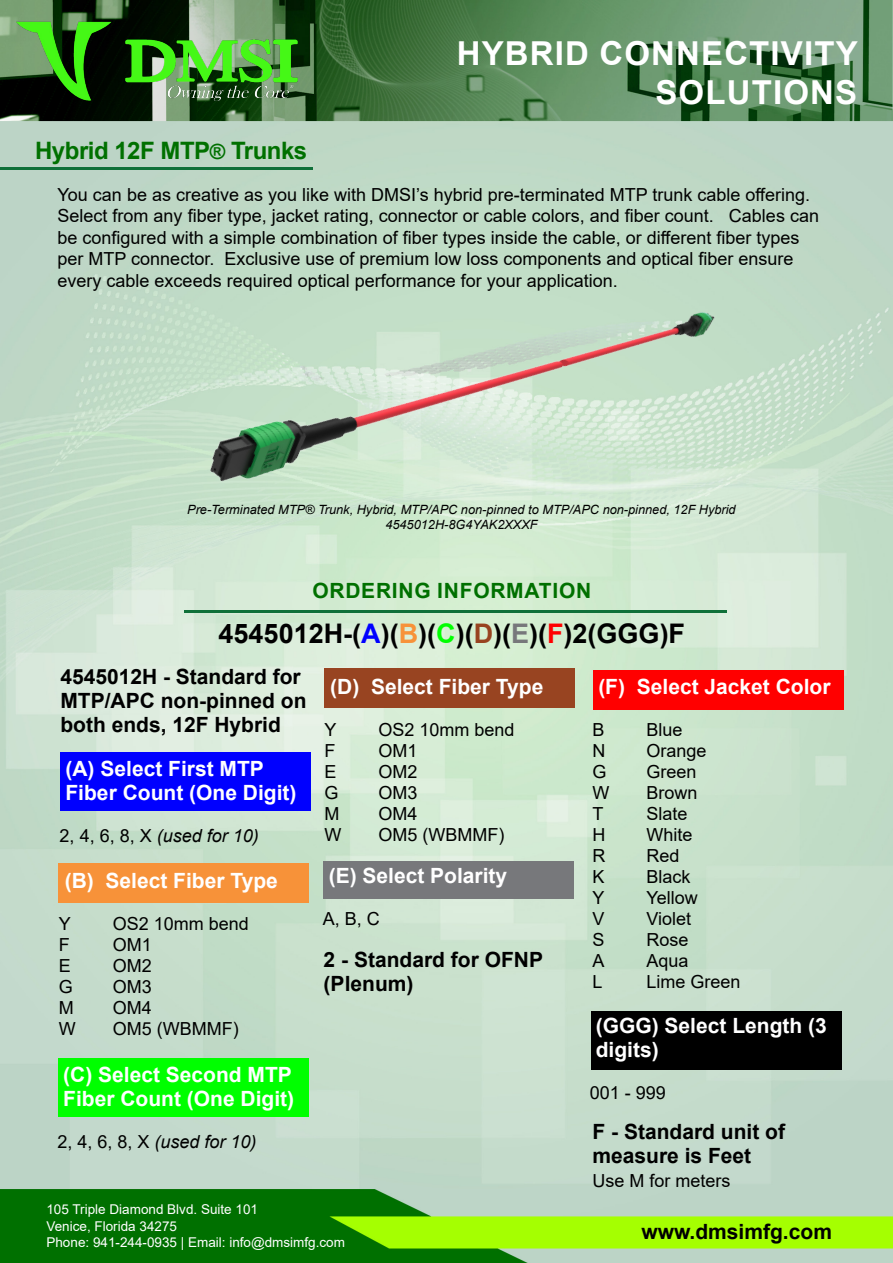
<style>
.page{position:relative;width:893px;height:1263px;background:#fff}
.page>*{position:absolute;margin:0;border:0;box-sizing:border-box;transform-origin:0 0}
.t1{font:700 33px/39.6px "Arial";letter-spacing:.035em;color:#fff;text-align:right}
.t2{font:700 27px "Arial";color:#000}
.t3{font:700 24px "Arial";letter-spacing:-.02em;color:#007000}
.t4{font:700 21px "Arial";color:#fff}
.t5{font:700 21px/24px "Arial";color:#000}
.t6{font:700 21px "Arial";letter-spacing:.035em;color:#007000}
.t7{font:18px/21.6px "Arial";color:#000}
.t8{font:italic 18px "Arial";color:#000}
.t9{font:13.5px/16.2px "Arial";color:#fff}
.t10{font:italic 12.75px "Arial";color:#000}
.s1{font-size:21px}
.s2{color:#00f}
.s3{color:#f79239}
.s4{color:#0f0}
.s5{color:#984320}
.s6{color:#77787b}
.s7{color:#f00}
.s8{font-style:normal}
</style>
<div class="page">
<img style="left:0;top:0;width:893px;height:1263px">
<img style="left:122px;top:30px;width:180px;height:75px">
<img style="left:12px;top:17px;width:104px;height:86px">
<img style="left:75px;top:264px;width:793px;height:261px">
<div style="left:324px;top:861px;width:250px;height:37px;background:#77787b"></div>
<div style="left:324px;top:668px;width:250px;height:39px;background:#984421"></div>
<div style="left:59px;top:863px;width:250px;height:39px;background:#f79239"></div>
<div style="left:58px;top:1058px;width:250px;height:59px;background:#0f0"></div>
<div style="left:60px;top:752px;width:250px;height:59px;background:#00f"></div>
<div style="left:593px;top:670px;width:250px;height:39px;background:#f00"></div>
<div style="left:592px;top:1011px;width:250px;height:58px;background:#000"></div>
<hr style="left:0;top:167px;width:312px;height:2px;background:#0f7039">
<hr style="left:184px;top:610px;width:542px;height:2px;background:#0f7039">
<p class="t3" style="left:35px;top:134px;width:274px">Hybrid 12F MTP<span class="s1">®</span> Trunks</p>
<h1 class="t1" style="left:457px;top:34px;width:402px">HYBRID CONNECTIVITY<br>SOLUTIONS</h1>
<p class="t7" style="left:58px;top:183px;width:763px">You can be as creative as you like with DMSI’s hybrid pre-terminated MTP trunk cable offering.<br>Select from any fiber type, jacket rating, connector or cable colors, and fiber count. Cables can be configured with a simple combination of fiber types inside the cable, or different fiber types per MTP connector. Exclusive use of premium low loss components and optical fiber ensure every cable exceeds required optical performance for your application.</p>
<p class="t10" style="left:187px;top:501px;width:550px">Pre-Terminated MTP® Trunk, Hybrid, MTP/APC non-pinned to MTP/APC non-pinned, 12F Hybrid</p>
<p class="t10" style="left:385px;top:516px;width:154px">4545012H-8G4YAK2XXXF</p>
<p class="t6" style="left:312px;top:576px;width:280px">ORDERING INFORMATION</p>
<p class="t2" style="left:219px;top:614px;width:468px">4545012H-(<span class="s2">A</span>)(<span class="s3">B</span>)(<span class="s4">C</span>)(<span class="s5">D</span>)(<span class="s6">E</span>)(<span class="s7">F</span>)2(GGG)F</p>
<p class="t4" style="left:330px;top:672px;width:215px">(D) Select Fiber Type</p>
<p class="t7" style="left:324px;top:719px;width:14px">Y</p>
<p class="t7" style="left:378px;top:719px;width:138px">OS2 10mm bend</p>
<p class="t7" style="left:324px;top:740px;width:12px">F</p>
<p class="t7" style="left:378px;top:740px;width:41px">OM1</p>
<p class="t7" style="left:324px;top:761px;width:14px">E</p>
<p class="t7" style="left:378px;top:761px;width:41px">OM2</p>
<p class="t7" style="left:324px;top:782px;width:16px">G</p>
<p class="t7" style="left:378px;top:782px;width:41px">OM3</p>
<p class="t7" style="left:324px;top:803px;width:16px">M</p>
<p class="t7" style="left:378px;top:803px;width:41px">OM4</p>
<p class="t7" style="left:324px;top:824px;width:18px">W</p>
<p class="t7" style="left:378px;top:824px;width:127px">OM5 (WBMMF)</p>
<p class="t4" style="left:65px;top:865px;width:215px">(B) Select Fiber Type</p>
<p class="t7" style="left:59px;top:912px;width:14px">Y</p>
<p class="t7" style="left:113px;top:912px;width:138px">OS2 10mm bend</p>
<p class="t7" style="left:59px;top:933px;width:12px">F</p>
<p class="t7" style="left:113px;top:933px;width:41px">OM1</p>
<p class="t7" style="left:59px;top:954px;width:14px">E</p>
<p class="t7" style="left:113px;top:954px;width:41px">OM2</p>
<p class="t7" style="left:59px;top:975px;width:16px">G</p>
<p class="t7" style="left:113px;top:975px;width:41px">OM3</p>
<p class="t7" style="left:59px;top:996px;width:16px">M</p>
<p class="t7" style="left:113px;top:996px;width:41px">OM4</p>
<p class="t7" style="left:59px;top:1017px;width:18px">W</p>
<p class="t7" style="left:113px;top:1017px;width:127px">OM5 (WBMMF)</p>
<p class="t5" style="left:60px;top:664px;width:248px">4545012H - Standard for<br>MTP/APC non-pinned on both ends, 12F Hybrid</p>
<p class="t4" style="left:598px;top:672px;width:234px">(F) Select Jacket Color</p>
<p class="t7" style="left:592px;top:719px;width:14px">B</p>
<p class="t7" style="left:646px;top:719px;width:38px">Blue</p>
<p class="t7" style="left:592px;top:740px;width:14px">N</p>
<p class="t7" style="left:646px;top:740px;width:62px">Orange</p>
<p class="t7" style="left:592px;top:761px;width:16px">G</p>
<p class="t7" style="left:646px;top:761px;width:52px">Green</p>
<p class="t7" style="left:592px;top:782px;width:18px">W</p>
<p class="t7" style="left:646px;top:782px;width:53px">Brown</p>
<p class="t7" style="left:592px;top:803px;width:12px">T</p>
<p class="t7" style="left:646px;top:803px;width:43px">Slate</p>
<p class="t7" style="left:592px;top:824px;width:14px">H</p>
<p class="t7" style="left:646px;top:824px;width:48px">White</p>
<p class="t7" style="left:592px;top:845px;width:14px">R</p>
<p class="t7" style="left:646px;top:845px;width:35px">Red</p>
<p class="t7" style="left:592px;top:866px;width:14px">K</p>
<p class="t7" style="left:646px;top:866px;width:46px">Black</p>
<p class="t7" style="left:592px;top:887px;width:14px">Y</p>
<p class="t7" style="left:646px;top:887px;width:53px">Yellow</p>
<p class="t7" style="left:592px;top:908px;width:14px">V</p>
<p class="t7" style="left:646px;top:908px;width:46px">Violet</p>
<p class="t7" style="left:592px;top:929px;width:14px">S</p>
<p class="t7" style="left:646px;top:929px;width:44px">Rose</p>
<p class="t7" style="left:592px;top:950px;width:14px">A</p>
<p class="t7" style="left:646px;top:950px;width:44px">Aqua</p>
<p class="t7" style="left:592px;top:971px;width:12px">L</p>
<p class="t7" style="left:646px;top:971px;width:96px">Lime Green</p>
<p class="t4" style="left:596px;top:1011px;width:233px">(GGG) Select Length (3</p>
<p class="t4" style="left:596px;top:1035px;width:65px">digits)</p>
<p class="t7" style="left:590px;top:1082px;width:78px">001 - 999</p>
<p class="t4" style="left:65px;top:753px;width:200px">(A) Select First MTP</p>
<p class="t4" style="left:65px;top:777px;width:233px">Fiber Count (One Digit)</p>
<p class="t8" style="left:60px;top:824px;width:201px"><span class="s8">2, 4, 6, 8, X</span> (used for 10)</p>
<p class="t4" style="left:329px;top:861px;width:180px">(E) Select Polarity</p>
<p class="t7" style="left:323px;top:908px;width:59px">A, B, C</p>
<p class="t5" style="left:324px;top:948px;width:221px">2 - Standard for OFNP (Plenum)</p>
<p class="t4" style="left:63px;top:1059px;width:230px">(C) Select Second MTP</p>
<p class="t4" style="left:63px;top:1083px;width:233px">Fiber Count (One Digit)</p>
<p class="t8" style="left:57px;top:1130px;width:201px"><span class="s8">2, 4, 6, 8, X</span> (used for 10)</p>
<p class="t5" style="left:592px;top:1120px;width:194px">F - Standard unit of measure is Feet</p>
<p class="t7" style="left:592px;top:1169px;width:140px">Use M for meters</p>
<p class="t9" style="left:46px;top:1201px;width:300px">105 Triple Diamond Blvd. Suite 101<br>Venice, Florida 34275<br>Phone: 941-244-0935 | Email: info@dmsimfg.com</p>
<p class="t5" style="left:641px;top:1220px;width:192px">www.dmsimfg.com</p>
</div>
